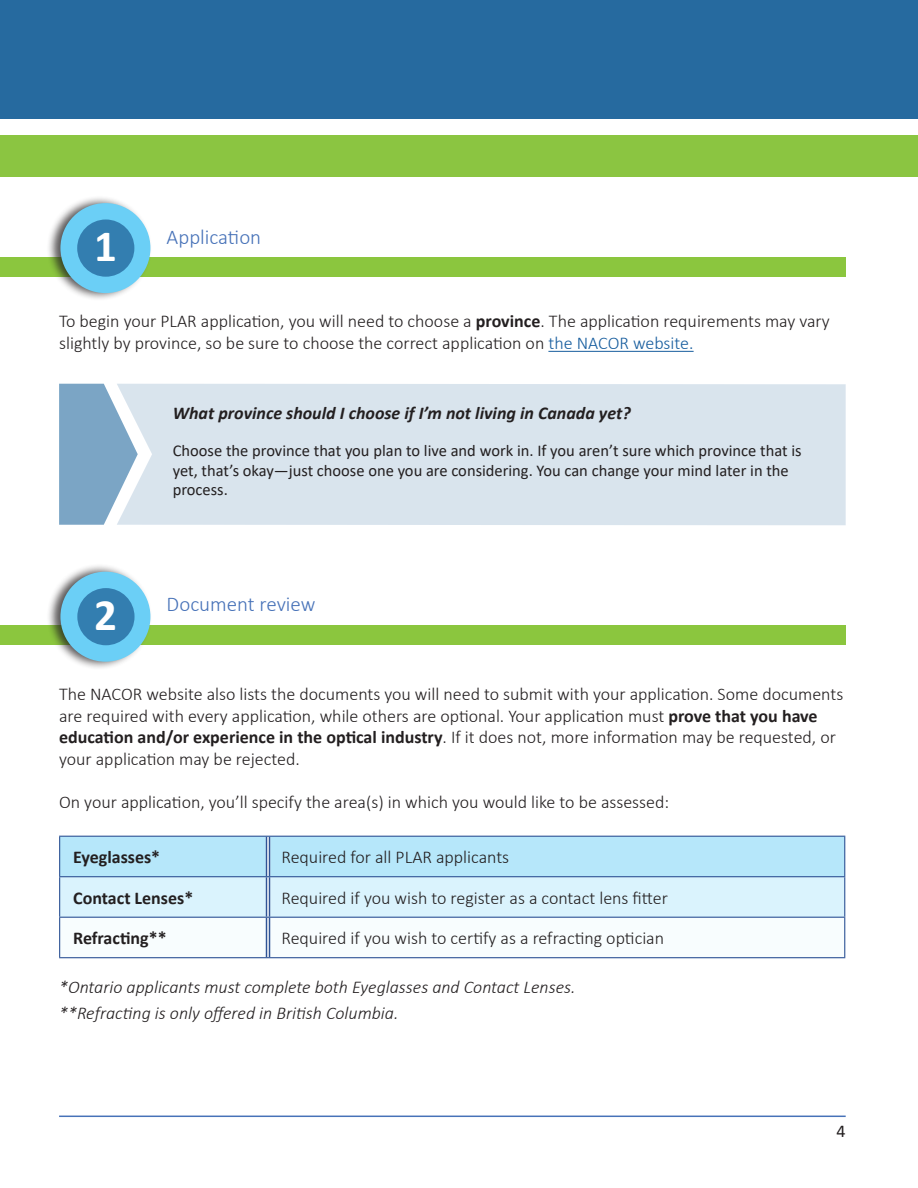
<style>
.page{position:relative;width:918px;height:1188px;background:#fff}
.page>*{position:absolute;margin:0;border:0;box-sizing:border-box;transform-origin:0 0}
.t1{font:700 45px "Calibri";color:#fff}
.t2{font:300 21px "Calibri";color:#4772b8}
.t3{font:300 18px/21.6px "Calibri";color:#231f20}
.t4{font:italic 300 18px "Calibri";color:#231f20}
.t5{font:italic 700 18px "Calibri";color:#231f20}
.t6{font:700 18px "Calibri";color:#231f20}
.t7{font:18px "Calibri";color:#231f20}
.t8{font:16.5px/19.8px "Calibri";color:#231f20}
.s1{font-weight:700}
.s2{color:#175d9e}
</style>
<div class="page">
<div style="left:0;top:625px;width:846px;height:20px;background:#8bc63e"></div>
<div style="left:0;top:258px;width:846px;height:19px;background:#8bc63e"></div>
<hr style="left:548px;top:351px;width:146px;height:1px;background:#175d9e">
<svg style="left:60px;top:837px;width:784px;height:120px"></svg>
<hr style="left:266px;top:837px;width:4px;height:39px;background:#cbd4e4">
<hr style="left:266px;top:877px;width:4px;height:40px;background:#c9d2e3">
<hr style="left:266px;top:918px;width:4px;height:39px;background:#cbd4e4">
<hr style="left:268px;top:836px;width:577px;height:1px;background:#2f5496">
<hr style="left:844px;top:837px;width:1px;height:39px;background:#2f5496">
<hr style="left:268px;top:876px;width:577px;height:1px;background:#2f5496">
<hr style="left:844px;top:877px;width:1px;height:40px;background:#2f5496">
<hr style="left:268px;top:917px;width:577px;height:1px;background:#2f5496">
<hr style="left:844px;top:918px;width:1px;height:39px;background:#2f5496">
<hr style="left:268px;top:957px;width:577px;height:1px;background:#2f5496">
<hr style="left:59px;top:836px;width:209px;height:1px;background:#2f5496">
<hr style="left:59px;top:837px;width:1px;height:39px;background:#2f5496">
<hr style="left:59px;top:876px;width:209px;height:1px;background:#2f5496">
<hr style="left:59px;top:877px;width:1px;height:40px;background:#2f5496">
<hr style="left:59px;top:917px;width:209px;height:1px;background:#2f5496">
<hr style="left:59px;top:918px;width:1px;height:39px;background:#2f5496">
<hr style="left:59px;top:957px;width:209px;height:1px;background:#2f5496">
<hr style="left:266px;top:837px;width:1px;height:39px;background:#2f5496">
<hr style="left:269px;top:837px;width:1px;height:39px;background:#2f5496">
<hr style="left:266px;top:877px;width:1px;height:40px;background:#2f5496">
<hr style="left:269px;top:877px;width:1px;height:40px;background:#2f5496">
<hr style="left:266px;top:918px;width:1px;height:39px;background:#2f5496">
<hr style="left:269px;top:918px;width:1px;height:39px;background:#2f5496">
<svg style="left:59px;top:384px;width:58px;height:141px;background:#81a9c7"></svg>
<div style="left:117px;top:384px;width:729px;height:141px;background:#d9e4ed"></div>
<div style="left:46px;top:195px;width:107px;height:106px;background:#231f20;opacity:.75"></div>
<div style="left:60px;top:203px;width:90px;height:90px;background:#6bcff6;border-radius:50%"></div>
<div style="left:77px;top:220px;width:57px;height:57px;background:#337eb0;border-radius:50%"></div>
<div style="left:46px;top:563px;width:107px;height:107px;background:#231f20;opacity:.75"></div>
<div style="left:60px;top:572px;width:90px;height:90px;background:#6bcff6;border-radius:50%"></div>
<div style="left:77px;top:588px;width:58px;height:57px;background:#337eb0;border-radius:50%"></div>
<div style="left:0;top:0;width:918px;height:119px;background:#266a9f"></div>
<div style="left:0;top:135px;width:918px;height:41px;background:#8bc541"></div>
<hr style="left:59px;top:1116px;width:787px;height:1px;background:#4772b8">
<p class="t1" style="left:94px;top:214px;width:24px">1</p>
<p class="t2" style="left:167px;top:224px;width:96px">Application</p>
<p class="t3" style="left:59px;top:311px;width:772px">To begin your PLAR application, you will need to choose a <span class="s1">province</span>. The application requirements may vary slightly by province, so be sure to choose the correct application on <span class="s2">the NACOR website.</span></p>
<p class="t5" style="left:173px;top:400px;width:459px">What province should I choose if I’m not living in Canada yet?</p>
<p class="t1" style="left:94px;top:583px;width:24px">2</p>
<p class="t8" style="left:173px;top:440px;width:630px">Choose the province that you plan to live and work in. If you aren’t sure which province that is yet, that’s okay—just choose one you are considering. You can change your mind later in the process.</p>
<p class="t2" style="left:167px;top:591px;width:150px">Document review</p>
<p class="t3" style="left:59px;top:683px;width:786px">The NACOR website also lists the documents you will need to submit with your application. Some documents are required with every application, while others are optional. Your application must <span class="s1">prove that you have education and/or experience in the optical industry</span>. If it does not, more information may be requested, or your application may be rejected.</p>
<p class="t3" style="left:59px;top:791px;width:612px">On your application, you’ll specify the area(s) in which you would like to be assessed:</p>
<p class="t6" style="left:73px;top:845px;width:89px">Eyeglasses*</p>
<p class="t3" style="left:282px;top:846px;width:229px">Required for all PLAR applicants</p>
<p class="t6" style="left:73px;top:885px;width:122px">Contact Lenses*</p>
<p class="t3" style="left:282px;top:887px;width:388px">Required if you wish to register as a contact lens fitter</p>
<p class="t6" style="left:73px;top:926px;width:95px">Refracting**</p>
<p class="t3" style="left:282px;top:927px;width:384px">Required if you wish to certify as a refracting optician</p>
<p class="t4" style="left:59px;top:976px;width:518px">*Ontario applicants must complete both Eyeglasses and Contact Lenses.</p>
<p class="t4" style="left:59px;top:1002px;width:341px">**Refracting is only offered in British Columbia.</p>
<p class="t7" style="left:837px;top:1118px;width:11px">4</p>
</div>
